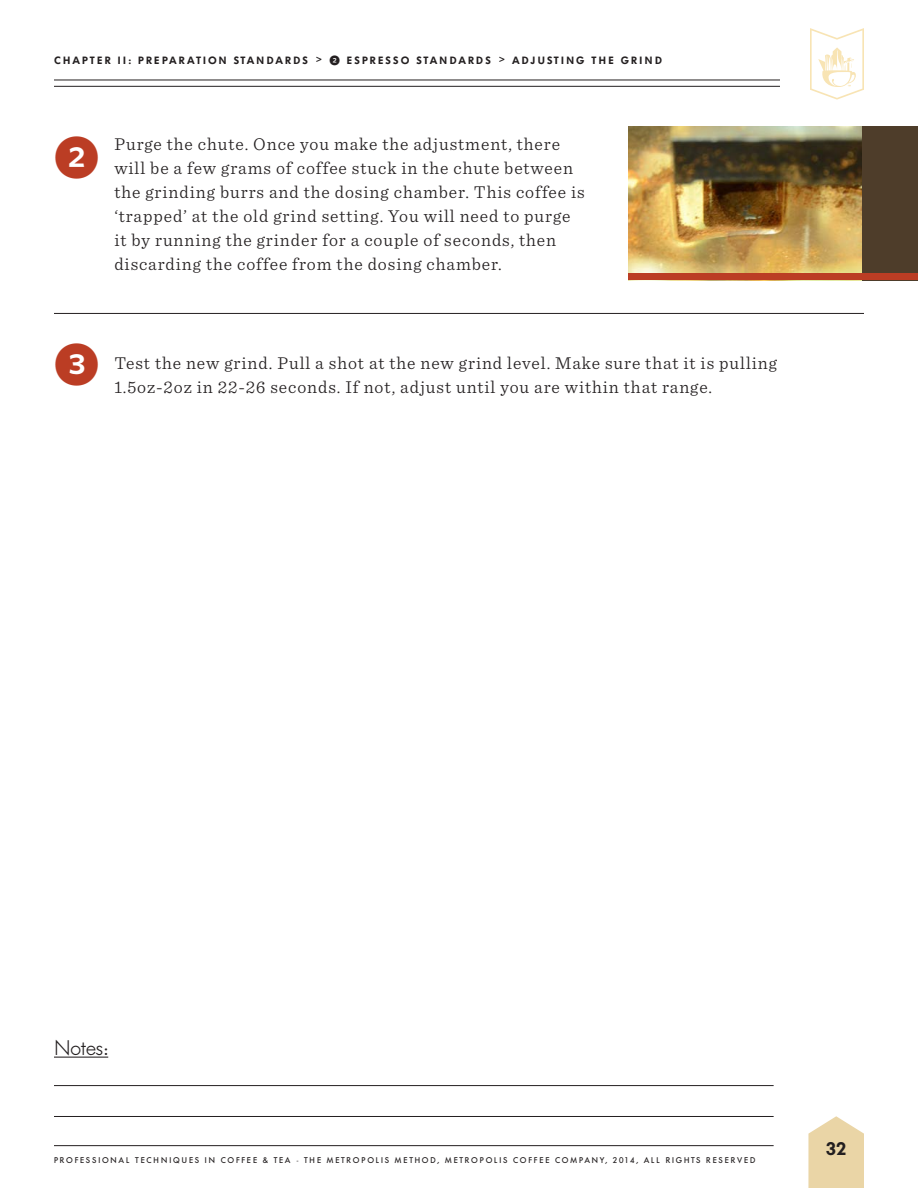
<style>
.page{position:relative;width:918px;height:1188px;background:#fff}
.page>*{position:absolute;margin:0;border:0;box-sizing:border-box;transform-origin:0 0}
.t1{font:45px "Whitney Index Black Round Bd";color:#bb3d24}
.t2{font:300 21px "Futura BQ";letter-spacing:-.025em;color:#231f20}
.t3{font:300 18px/24px "Sentinel";letter-spacing:.05em;color:#231f20}
.t4{font:600 18px "Futura BQ";color:#231f20}
.t5{font:600 10.5px "Futura BQ";letter-spacing:.2em;color:#231f20}
.t6{font:500 8.25px "Futura BQ";letter-spacing:.2em;color:#231f20}
.s1{font-size:7.5px}
.s2{font-family:"Whitney Index Black Round Bd";font-weight:400}
</style>
<div class="page">
<svg style="left:808px;top:1116px;width:56px;height:72px;background:#ecdab1"></svg>
<hr style="left:54px;top:1116px;width:720px;height:1px;background:#231f20">
<hr style="left:54px;top:1085px;width:720px;height:1px;background:#231f20">
<hr style="left:54px;top:1145px;width:720px;height:1px;background:#231f20">
<hr style="left:54px;top:1057px;width:54px;height:1px;background:#231f20">
<svg style="left:810px;top:28px;width:54px;height:72px"></svg>
<hr style="left:54px;top:313px;width:810px;height:1px;background:#231f20">
<hr style="left:54px;top:80px;width:726px;height:1px;background:#231f20">
<hr style="left:54px;top:86px;width:726px;height:1px;background:#231f20">
<div style="left:856px;top:126px;width:62px;height:154px;background:#4e3d2a"></div>
<img style="left:628px;top:126px;width:234px;height:147px">
<div style="left:628px;top:273px;width:290px;height:7px;background:#bb3d24"></div>
<p class="t5" style="left:54px;top:54px;width:610px">CHAPTER II: PREPARATION STANDARDS <span class="s1">&gt;</span> <span class="s2">2</span> ESPRESSO STANDARDS <span class="s1">&gt;</span> ADJUSTING THE GRIND</p>
<h1 class="t1" style="left:54px;top:136px;width:47px">2</h1>
<p class="t3" style="left:114px;top:131px;width:472px">Purge the chute. Once you make the adjustment, there will be a few grams of coffee stuck in the chute between the grinding burrs and the dosing chamber. This coffee is ‘trapped’ at the old grind setting. You will need to purge it by running the grinder for a couple of seconds, then discarding the coffee from the dosing chamber.</p>
<h1 class="t1" style="left:54px;top:344px;width:47px">3</h1>
<p class="t3" style="left:114px;top:349px;width:664px">Test the new grind. Pull a shot at the new grind level. Make sure that it is pulling<br>1.5oz-2oz in 22-26 seconds. If not, adjust until you are within that range.</p>
<p class="t2" style="left:54px;top:1035px;width:56px">Notes:</p>
<p class="t6" style="left:54px;top:1155px;width:703px">PROFESSIONAL TECHNIQUES IN COFFEE &amp; TEA - THE METROPOLIS METHOD, METROPOLIS COFFEE COMPANY, 2014, ALL RIGHTS RESERVED</p>
<p class="t4" style="left:826px;top:1138px;width:22px">32</p>
</div>
